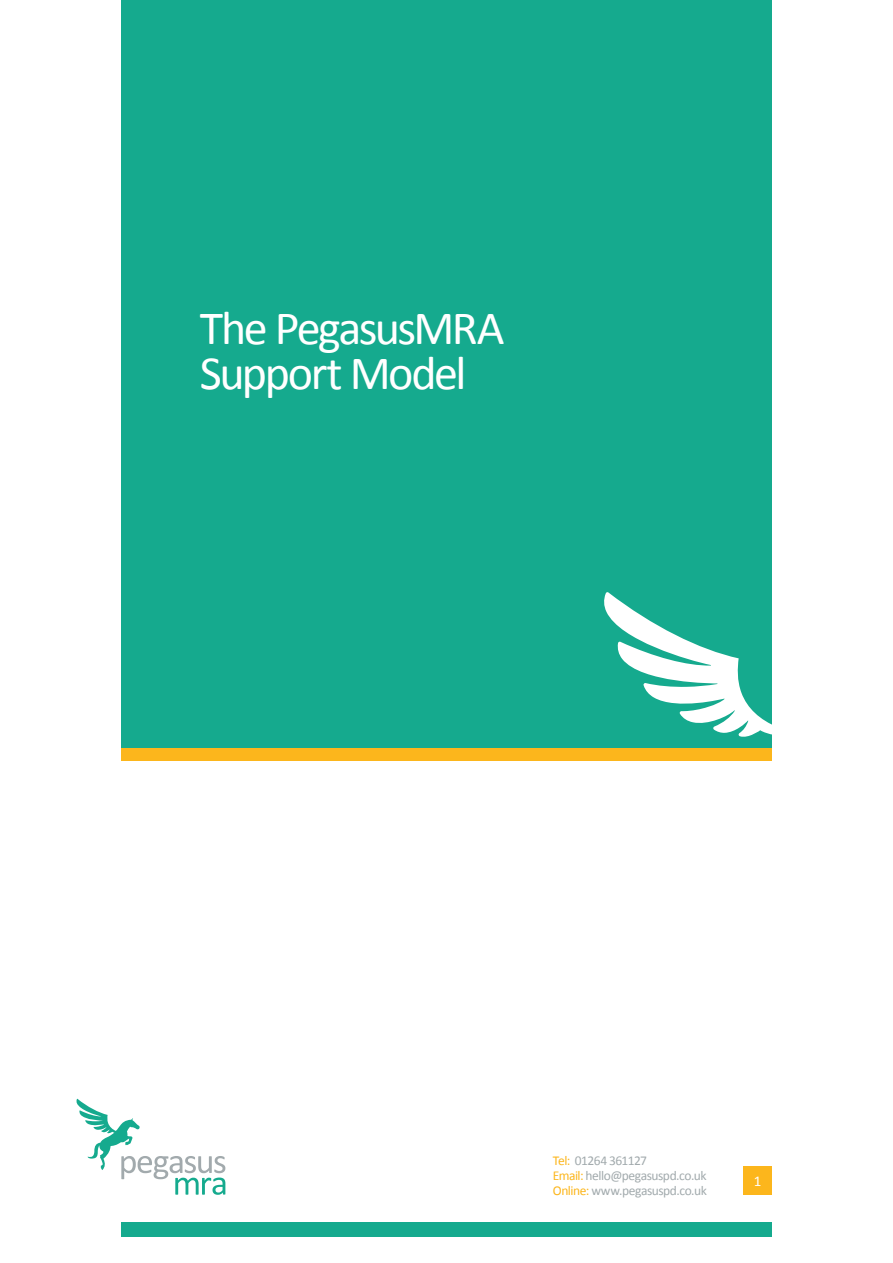
<style>
.page{position:relative;width:893px;height:1263px;background:#fff}
.page>*{position:absolute;margin:0;border:0;box-sizing:border-box;transform-origin:0 0}
.t1{font:48px "Calibri";letter-spacing:-.05em;color:#fff}
.t2{font:15px "Calibri";color:#fff}
.t3{font:13.5px "Calibri";letter-spacing:-.035em;color:#a2aaad}
.s1{color:#fcb61c}
</style>
<div class="page">
<div style="left:121px;top:746px;width:650px;height:15px;background:#fcb61c"></div>
<div style="left:121px;top:0;width:650px;height:747px;background:#15aa8e"></div>
<svg style="left:604px;top:592px;width:168px;height:147px"></svg>
<div style="left:743px;top:1167px;width:28px;height:28px;background:#fcb61c"></div>
<svg style="left:76px;top:1099px;width:149px;height:96px"></svg>
<div style="left:121px;top:1222px;width:650px;height:15px;background:#15aa8e"></div>
<p class="t1" style="left:200px;top:298px;width:306px">The PegasusMRA</p>
<p class="t1" style="left:200px;top:343px;width:268px">Support Model</p>
<p class="t3" style="left:553px;top:1152px;width:96px"><span class="s1">Tel:</span> 01264 361127</p>
<p class="t3" style="left:553px;top:1167px;width:155px"><span class="s1">Email:</span> hello@pegasuspd.co.uk</p>
<p class="t3" style="left:553px;top:1182px;width:156px"><span class="s1">Online:</span> www.pegasuspd.co.uk</p>
<p class="t2" style="left:754px;top:1171px;width:9px">1</p>
</div>
